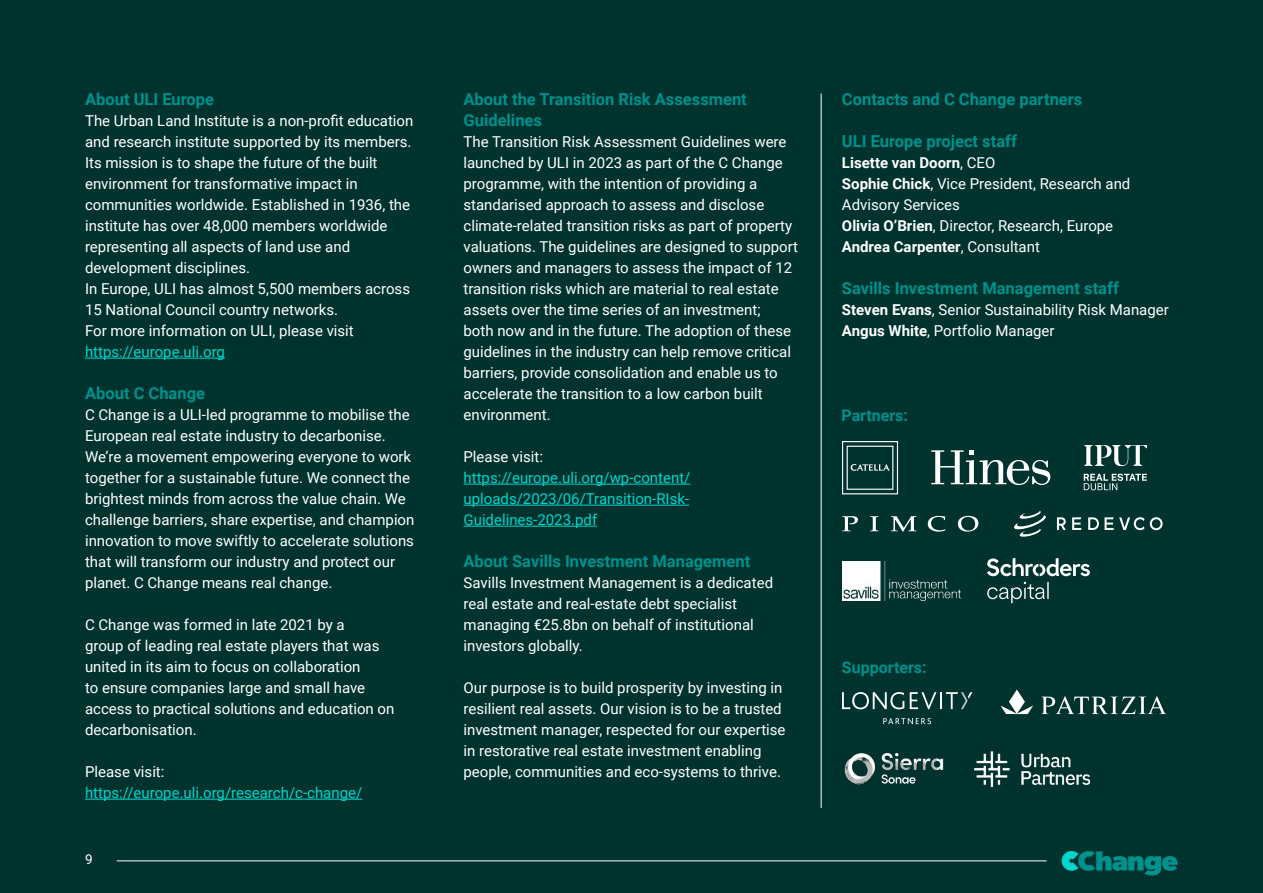
<style>
.page{position:relative;width:1263px;height:893px;background:#00332e}
.page>*{position:absolute;margin:0;border:0;box-sizing:border-box;transform-origin:0 0}
.t1{font:700 16.5px/21px "Roboto";color:#00918d}
.t2{font:700 16.05px "Roboto";color:#00918d}
.t3{font:15px/21px "Roboto";color:#fff}
.t4{font:15px/21px "Roboto";color:#00d6cc;text-align:justify}
.t5{font:13.5px "Roboto";color:#fff}
.s1{font-weight:700}
</style>
<div class="page">
<svg style="left:1061px;top:851px;width:116px;height:25px"></svg>
<hr style="left:117px;top:860px;width:929px;height:1px;background:#fff">
<hr style="left:85px;top:358px;width:140px;height:1px;background:#00d6cc">
<hr style="left:85px;top:799px;width:277px;height:1px;background:#00d6cc">
<hr style="left:463px;top:484px;width:227px;height:1px;background:#00d6cc">
<hr style="left:463px;top:505px;width:226px;height:1px;background:#00d6cc">
<hr style="left:463px;top:526px;width:134px;height:1px;background:#00d6cc">
<svg style="left:931px;top:450px;width:119px;height:35px"></svg>
<svg style="left:1084px;top:445px;width:63px;height:21px"></svg>
<svg style="left:1084px;top:474px;width:63px;height:16px"></svg>
<svg style="left:842px;top:441px;width:56px;height:53px"></svg>
<svg style="left:1150px;top:517px;width:12px;height:13px"></svg>
<svg style="left:1057px;top:517px;width:9px;height:13px"></svg>
<svg style="left:1072px;top:517px;width:9px;height:13px"></svg>
<svg style="left:1088px;top:517px;width:56px;height:13px"></svg>
<svg style="left:1014px;top:511px;width:32px;height:26px"></svg>
<svg style="left:842px;top:516px;width:16px;height:15px"></svg>
<svg style="left:870px;top:516px;width:8px;height:15px"></svg>
<svg style="left:891px;top:516px;width:25px;height:16px"></svg>
<svg style="left:928px;top:516px;width:17px;height:16px"></svg>
<svg style="left:958px;top:516px;width:20px;height:16px"></svg>
<svg style="left:987px;top:558px;width:103px;height:18px"></svg>
<svg style="left:987px;top:582px;width:62px;height:21px"></svg>
<img style="left:842px;top:562px;width:119px;height:39px">
<img style="left:844px;top:753px;width:100px;height:32px">
<img style="left:974px;top:751px;width:117px;height:37px">
<svg style="left:842px;top:692px;width:62px;height:17px"></svg>
<svg style="left:910px;top:692px;width:62px;height:17px"></svg>
<svg style="left:883px;top:718px;width:48px;height:6px"></svg>
<svg style="left:1000px;top:689px;width:33px;height:25px"></svg>
<svg style="left:1041px;top:696px;width:125px;height:18px"></svg>
<hr style="left:821px;top:94px;width:1px;height:714px;background:#fff">
<p class="t1" style="left:85px;top:88px;width:130px">About ULI Europe</p>
<p class="t3" style="left:85px;top:110px;width:330px">The Urban Land Institute is a non-profit education and research institute supported by its members.<br>Its mission is to shape the future of the built environment for transformative impact in communities worldwide. Established in 1936, the institute has over 48,000 members worldwide representing all aspects of land use and development disciplines.<br>In Europe, ULI has almost 5,500 members across 15 National Council country networks.<br>For more information on ULI, please visit</p>
<p class="t4" style="left:85px;top:341px;width:141px">https://europe.uli.org</p>
<p class="t1" style="left:85px;top:382px;width:122px">About C Change</p>
<p class="t3" style="left:85px;top:404px;width:331px">C Change is a ULI-led programme to mobilise the European real estate industry to decarbonise.<br>We’re a movement empowering everyone to work together for a sustainable future. We connect the brightest minds from across the value chain. We challenge barriers, share expertise, and champion innovation to move swiftly to accelerate solutions that will transform our industry and protect our planet. C Change means real change.</p>
<p class="t3" style="left:85px;top:614px;width:311px">C Change was formed in late 2021 by a<br>group of leading real estate players that was united in its aim to focus on collaboration<br>to ensure companies large and small have access to practical solutions and education on decarbonisation.</p>
<p class="t3" style="left:85px;top:761px;width:81px">Please visit:</p>
<p class="t4" style="left:85px;top:782px;width:279px">https://europe.uli.org/research/c-change/</p>
<p class="t5" style="left:85px;top:849px;width:9px">9</p>
<p class="t1" style="left:463px;top:88px;width:285px">About the Transition Risk Assessment<br>Guidelines</p>
<p class="t3" style="left:463px;top:131px;width:336px">The Transition Risk Assessment Guidelines were launched by ULI in 2023 as part of the C Change programme, with the intention of providing a standarised approach to assess and disclose climate-related transition risks as part of property valuations. The guidelines are designed to support owners and managers to assess the impact of 12 transition risks which are material to real estate assets over the time series of an investment;<br>both now and in the future. The adoption of these guidelines in the industry can help remove critical barriers, provide consolidation and enable us to accelerate the transition to a low carbon built environment.</p>
<p class="t3" style="left:463px;top:446px;width:81px">Please visit:</p>
<p class="t4" style="left:463px;top:467px;width:228px">https://europe.uli.org/wp-content/ uploads/2023/06/Transition-RIsk-Guidelines-2023.pdf</p>
<p class="t1" style="left:463px;top:550px;width:288px">About Savills Investment Management</p>
<p class="t3" style="left:463px;top:572px;width:311px">Savills Investment Management is a dedicated real estate and real-estate debt specialist managing €25.8bn on behalf of institutional investors globally.</p>
<p class="t3" style="left:463px;top:677px;width:324px">Our purpose is to build prosperity by investing in resilient real assets. Our vision is to be a trusted investment manager, respected for our expertise in restorative real estate investment enabling people, communities and eco-systems to thrive.</p>
<p class="t1" style="left:842px;top:88px;width:242px">Contacts and C Change partners</p>
<p class="t1" style="left:842px;top:130px;width:177px">ULI Europe project staff</p>
<p class="t3" style="left:842px;top:152px;width:290px"><span class="s1">Lisette van Doorn</span>, CEO<br><span class="s1">Sophie Chick</span>, Vice President, Research and<br>Advisory Services<br><span class="s1">Olivia O’Brien</span>, Director, Research, Europe<br><span class="s1">Andrea Carpenter</span>, Consultant</p>
<p class="t1" style="left:842px;top:277px;width:278px">Savills Investment Management staff</p>
<p class="t3" style="left:842px;top:299px;width:328px"><span class="s1">Steven Evans</span>, Senior Sustainability Risk Manager<br><span class="s1">Angus White</span>, Portfolio Manager</p>
<p class="t2" style="left:841px;top:404px;width:68px">Partners:</p>
<p class="t2" style="left:842px;top:656px;width:86px">Supporters:</p>
</div>
